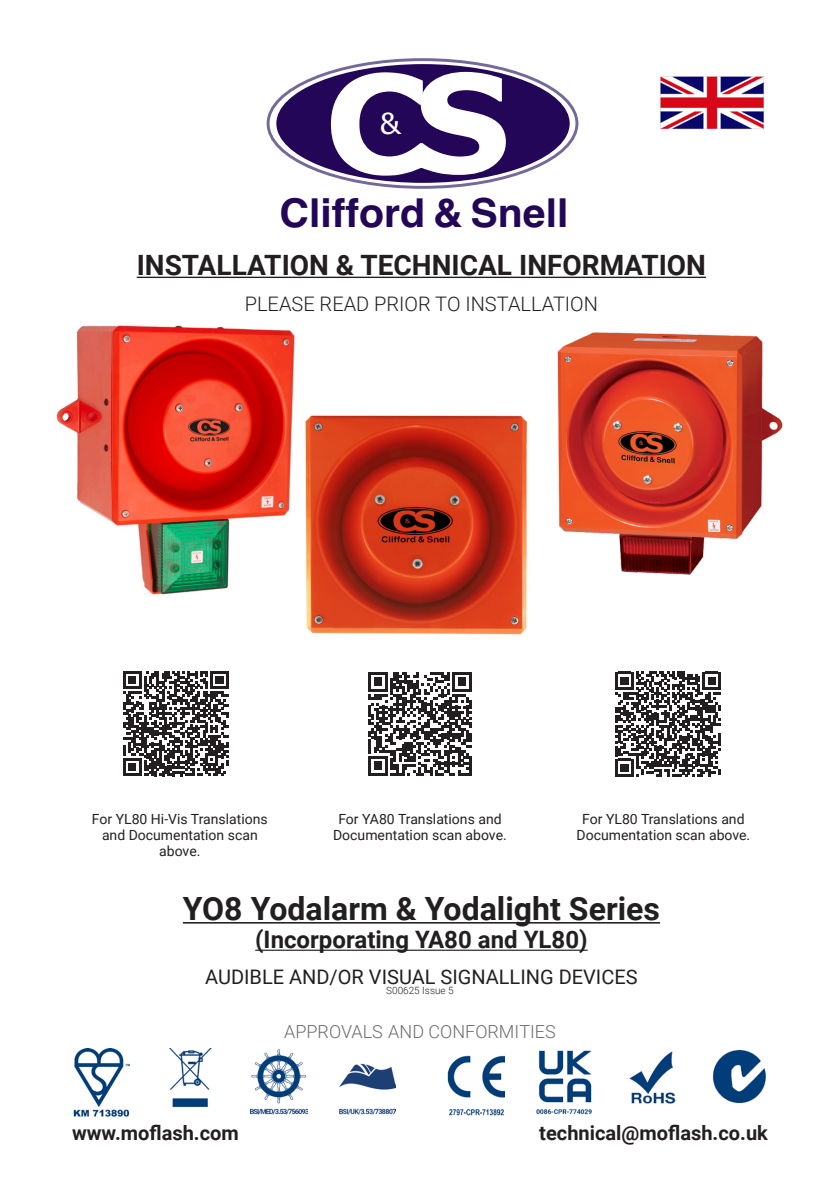
<style>
.page{position:relative;width:840px;height:1191px;background:#fff}
.page>*{position:absolute;margin:0;border:0;box-sizing:border-box;transform-origin:0 0}
.t1{font:700 136.6px "Verdana";color:#fff;scale:1.07 1}
.t2{font:700 39.8px "Helvetica";color:#230658}
.t3{font:700 32px "Roboto";color:#231f20}
.t4{font:29px "Verdana";color:#fff}
.t5{font:700 28px "Roboto";color:#231f20}
.t6{font:700 24px "Roboto";color:#231f20}
.t7{font:700 20px "Roboto";color:#231f20}
.t8{font:20px "Roboto";color:#231f20}
.t9{font:300 20px "Roboto";color:#231f20}
.t10{font:300 18px "Roboto";color:#6c6d70}
.t11{font:14px/16px "Roboto";color:#231f20;text-align:center}
.Main_Body_Copy{font:300 10px "Roboto";color:#231f20}
</style>
<div class="page">
<svg style="left:266px;top:58px;width:312px;height:131px"></svg>
<div style="left:276px;top:64px;width:293px;height:119px;background:#230658;border-radius:50%"></div>
<hr style="left:137px;top:277px;width:568px;height:1px;background:#231f20">
<hr style="left:183px;top:922px;width:476px;height:1px;background:#231f20">
<hr style="left:255px;top:949px;width:332px;height:1px;background:#231f20">
<img style="left:305px;top:415px;width:222px;height:220px">
<img style="left:74px;top:1048px;width:56px;height:69px">
<img style="left:169px;top:1048px;width:43px;height:60px">
<img style="left:251px;top:1049px;width:56px;height:66px">
<img style="left:339px;top:1063px;width:56px;height:52px">
<img style="left:447px;top:1055px;width:57px;height:61px">
<img style="left:536px;top:1050px;width:55px;height:65px">
<img style="left:629px;top:1051px;width:47px;height:53px">
<img style="left:712px;top:1049px;width:54px;height:55px">
<img style="left:56px;top:325px;width:239px;height:270px">
<img style="left:557px;top:332px;width:226px;height:243px">
<svg style="left:368px;top:672px;width:103px;height:103px"></svg>
<svg style="left:615px;top:671px;width:105px;height:105px"></svg>
<svg style="left:123px;top:671px;width:105px;height:105px"></svg>
<img style="left:660px;top:76px;width:104px;height:54px">
<p class="t1" style="left:323px;top:37px;width:176px">CS</p>
<p class="t4" style="left:379px;top:105px;width:23px">&amp;</p>
<p class="t2" style="left:279px;top:189px;width:290px">Clifford &amp; Snell</p>
<p class="t5" style="left:137px;top:246px;width:570px">INSTALLATION &amp; TECHNICAL INFORMATION</p>
<p class="t9" style="left:244px;top:290px;width:354px">PLEASE READ PRIOR TO INSTALLATION</p>
<p class="t11" style="left:92px;top:810px;width:177px">For YL80 Hi-Vis Translations and Documentation scan above.</p>
<p class="t11" style="left:576px;top:810px;width:175px">For YL80 Translations and<br>Documentation scan above.</p>
<p class="t11" style="left:333px;top:810px;width:175px">For YA80 Translations and<br>Documentation scan above.</p>
<p class="t3" style="left:183px;top:886px;width:478px">YO8 Yodalarm &amp; Yodalight Series</p>
<p class="t6" style="left:255px;top:923px;width:334px">(Incorporating YA80 and YL80)</p>
<p class="t8" style="left:205px;top:963px;width:434px">AUDIBLE AND/OR VISUAL SIGNALLING DEVICES</p>
<p class="t10" style="left:284px;top:1019px;width:273px">APPROVALS AND CONFORMITIES</p>
<p class="Main_Body_Copy" style="left:386px;top:983px;width:69px">S00625 Issue 5</p>
<p class="t7" style="left:72px;top:1118px;width:168px">www.moflash.com</p>
<p class="t7" style="left:539px;top:1118px;width:230px">technical@moflash.co.uk</p>
</div>
